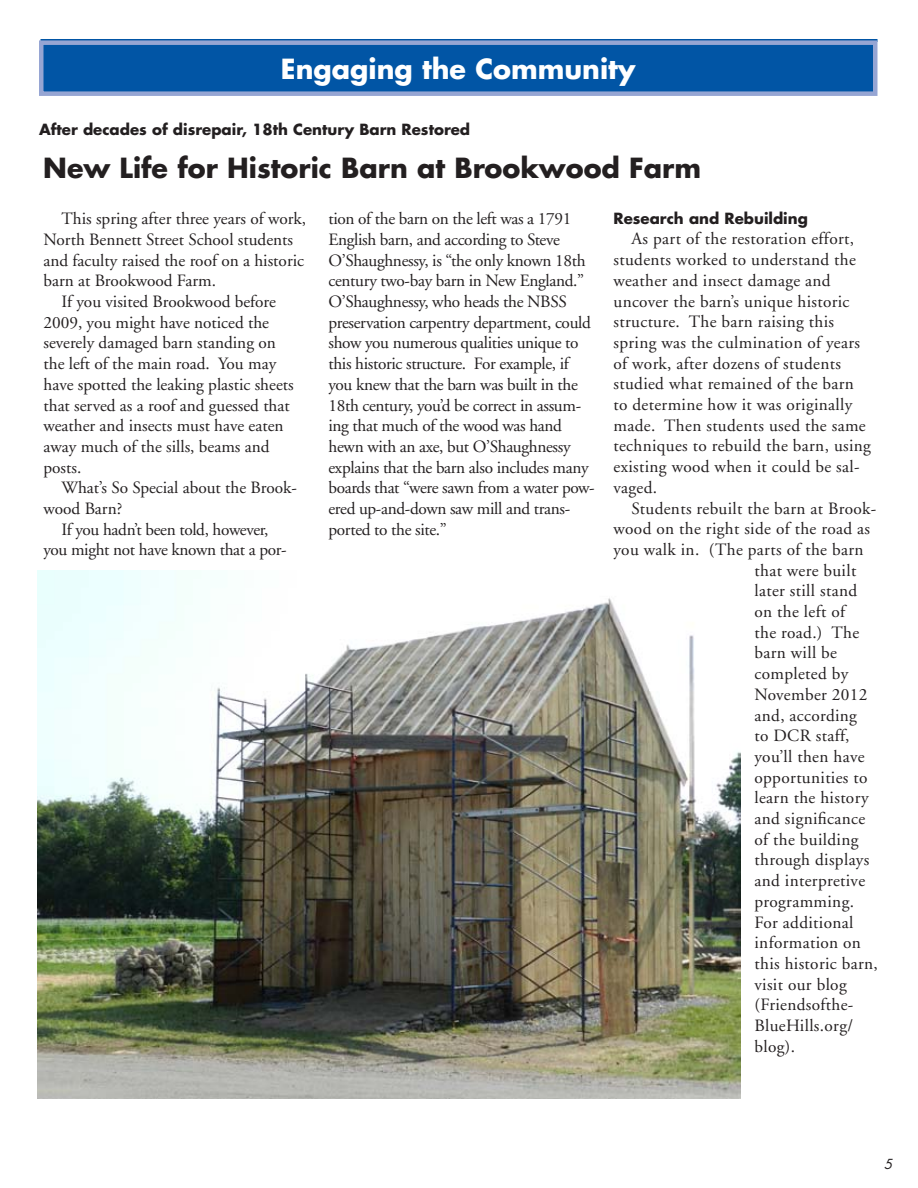
<style>
.page{position:relative;width:918px;height:1188px;background:#fff}
.page>*{position:absolute;margin:0;border:0;box-sizing:border-box;transform-origin:0 0}
.Heading_1{font:700 27px "Futura";color:#231f20}
.Heading_1-2{font:700 27px "Futura";color:#fff}
.Body_Text{font:17.25px/20.7px "Adobe Garamond";letter-spacing:.02em;color:#231f20}
.Body_Text-2{font:17.25px/20.7px "Adobe Garamond";letter-spacing:-.02em;color:#231f20;text-align:center}
.Body_Text-3{font:17.25px/20.7px "Adobe Garamond";color:#231f20}
.Heading_3{font:700 15px "Futura";color:#231f20}
.t1{font:italic 13.5px "Futura";color:#231f20}
</style>
<div class="page">
<hr style="left:40px;top:39px;width:838px;height:3px;background:#0155a5">
<div style="left:41px;top:43px;width:834px;height:51px;background:#0155a5"></div>
<div style="left:39px;top:40px;width:839px;height:56px;border:4px solid #96a5d3"></div>
<img style="left:38px;top:571px;width:703px;height:527px">
<p class="Heading_1-2" style="left:281px;top:50px;width:356px">Engaging the Community</p>
<p class="Heading_3" style="left:39px;top:119px;width:433px">After decades of disrepair, 18th Century Barn Restored</p>
<p class="Heading_1" style="left:43px;top:149px;width:660px">New Life for Historic Barn at Brookwood Farm</p>
<p class="Body_Text-3" style="left:44px;top:209px;width:264px;text-indent:18px">This spring after three years of work, North Bennett Street School students and faculty raised the roof on a historic barn at Brookwood Farm.</p>
<p class="Body_Text-3" style="left:44px;top:292px;width:252px;text-indent:18px">If you visited Brookwood before<br>2009, you might have noticed the severely damaged barn standing on the left of the main road. You may have spotted the leaking plastic sheets that served as a roof and guessed that weather and insects must have eaten away much of the sills, beams and posts.</p>
<p class="Body_Text-3" style="left:44px;top:478px;width:255px;text-indent:18px">What’s So Special about the Brook&shy;wood Barn?</p>
<p class="Body_Text-2" style="left:44px;top:519px;width:245px">If you hadn’t been told, however,<br>you might not have known that a por-</p>
<p class="Body_Text-2" style="left:328px;top:209px;width:268px;text-align:left">tion of the barn on the left was a 1791<br>English barn, and according to Steve O’Shaughnessy, is “the only known 18th century two-bay barn in New England.” O’Shaughnessy, who heads the NBSS preservation carpentry department, could show you numerous qualities unique to this historic structure. For example, if you knew that the barn was built in the 18th century, you’d be correct in assum&shy;ing that much of the wood was hand hewn with an axe, but O’Shaughnessy explains that the barn also includes many boards that “were sawn from a water pow&shy;ered up-and-down saw mill and trans&shy;ported to the site.”</p>
<p class="Heading_3" style="left:614px;top:208px;width:196px">Research and Rebuilding</p>
<p class="Body_Text" style="left:614px;top:229px;width:259px;text-indent:18px">As part of the restoration effort, students worked to understand the weather and insect damage and uncover the barn’s unique historic structure. The barn raising this spring was the culmination of years of work, after dozens of students studied what remained of the barn to determine how it was originally made. Then students used the same techniques to rebuild the barn, using existing wood when it could be sal&shy;vaged.</p>
<p class="Body_Text" style="left:632px;top:498px;width:246px">Students rebuilt the barn at Brook-</p>
<p class="Body_Text" style="left:614px;top:519px;width:258px">wood on the right side of the road as</p>
<p class="Body_Text" style="left:614px;top:540px;width:252px">you walk in. (The parts of the barn</p>
<p class="Body_Text" style="left:754px;top:560px;width:103px">that were built</p>
<p class="Body_Text" style="left:754px;top:581px;width:104px">later still stand</p>
<p class="Body_Text" style="left:754px;top:602px;width:92px">on the left of</p>
<p class="Body_Text" style="left:754px;top:622px;width:106px">the road.) The</p>
<p class="Body_Text" style="left:754px;top:643px;width:84px">barn will be</p>
<p class="Body_Text" style="left:754px;top:664px;width:95px">completed by</p>
<p class="Body_Text" style="left:754px;top:684px;width:114px">November 2012</p>
<p class="Body_Text" style="left:754px;top:705px;width:104px">and, according</p>
<p class="Body_Text" style="left:754px;top:726px;width:96px">to DCR staff,</p>
<p class="Body_Text" style="left:754px;top:747px;width:112px">you’ll then have</p>
<p class="Body_Text" style="left:754px;top:767px;width:115px">opportunities to</p>
<p class="Body_Text" style="left:754px;top:788px;width:116px">learn the history</p>
<p class="Body_Text" style="left:754px;top:809px;width:112px">and significance</p>
<p class="Body_Text" style="left:754px;top:829px;width:105px">of the building</p>
<p class="Body_Text" style="left:754px;top:850px;width:116px">through displays</p>
<p class="Body_Text" style="left:754px;top:871px;width:112px">and interpretive</p>
<p class="Body_Text" style="left:754px;top:891px;width:101px">programming.</p>
<p class="Body_Text" style="left:754px;top:912px;width:100px">For additional</p>
<p class="Body_Text" style="left:754px;top:933px;width:108px">information on</p>
<p class="Body_Text" style="left:754px;top:954px;width:125px">this historic barn,</p>
<p class="Body_Text" style="left:754px;top:974px;width:94px">visit our blog</p>
<p class="Body_Text" style="left:754px;top:995px;width:100px">(Friendsofthe-</p>
<p class="Body_Text" style="left:754px;top:1016px;width:100px">BlueHills.org/</p>
<p class="Body_Text-3" style="left:754px;top:1036px;width:42px">blog).</p>
<p class="t1" style="left:884px;top:1154px;width:10px">5</p>
</div>
